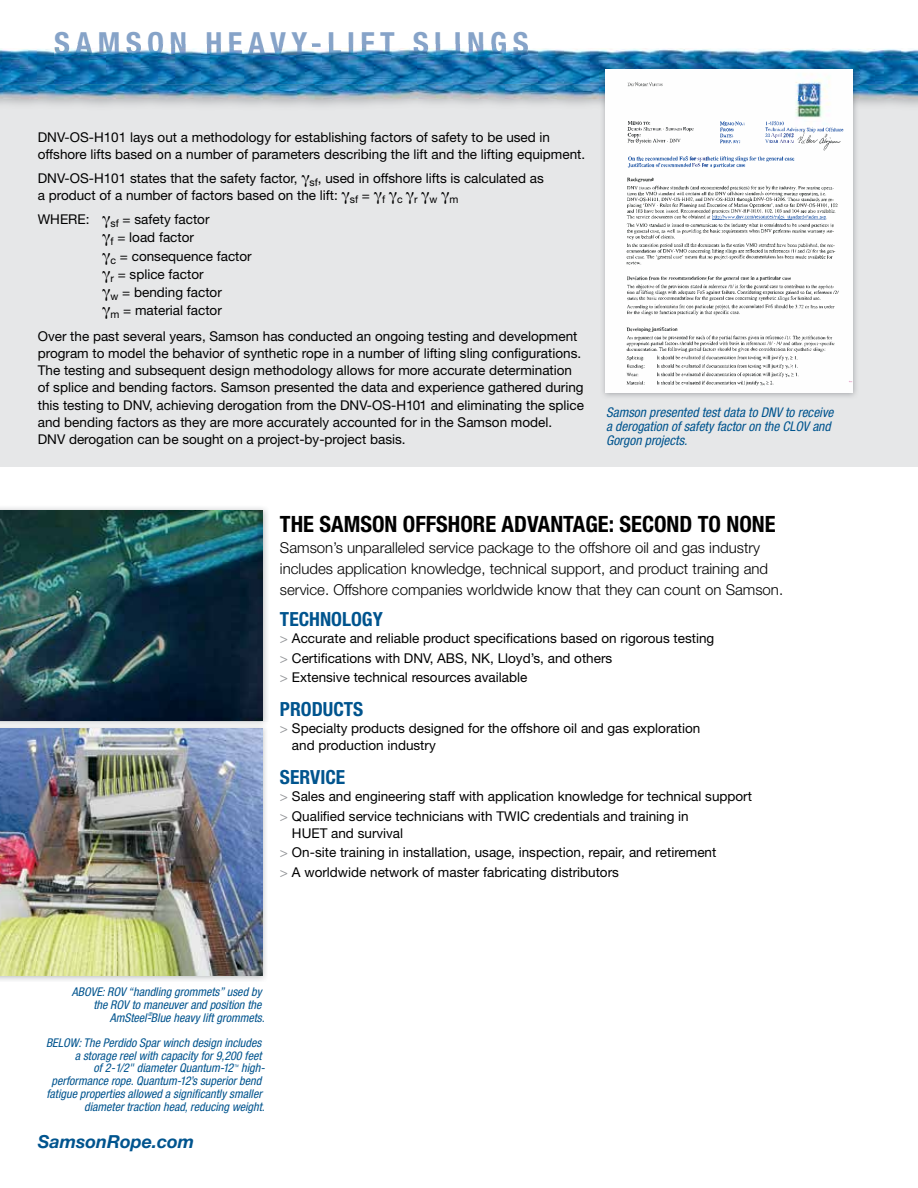
<style>
.page{position:relative;width:918px;height:1188px;background:#fff}
.page>*{position:absolute;margin:0;border:0;box-sizing:border-box;transform-origin:0 0}
.t1{font:700 condensed 30.45px "Helvetica Neue";letter-spacing:.18em;color:#86a3c8}
.t2{font:700 condensed 22.5px "Helvetica Neue";color:#000}
.t3{font:700 condensed 19.5px "Helvetica Neue";color:#00548e}
.t4{font:italic 700 18px "Helvetica Neue";color:#00548e}
.t5{font:300 15px/21px "Helvetica Neue";color:#000}
.t6{font:13.5px/17.2px "Helvetica Neue";color:#000}
.t7{font:italic condensed 13.35px/14.2px "Helvetica Neue";color:#00548e}
.t8{font:italic condensed 12px/12.8px "Helvetica Neue";color:#00548e;text-align:right}
.t9{font:italic condensed 5.55px "Helvetica Neue";color:#00548e}
.s1{font-family:"Times";font-size:16.5px}
.s2{color:#939598}
</style>
<div class="page">
<img style="left:0;top:507px;width:267px;height:474px">
<img style="left:0;top:729px;width:262px;height:247px">
<div style="left:0;top:84px;width:918px;height:382px;background:#e6e7e8"></div>
<img style="left:0;top:723px;width:267px;height:4px">
<img style="left:0;top:511px;width:263px;height:210px">
<img style="left:0;top:47px;width:918px;height:37px">
<img style="left:55px;top:45px;width:473px;height:4px">
<img style="left:55px;top:49px;width:473px;height:5px">
<img style="left:0;top:84px;width:918px;height:15px">
<img style="left:600px;top:63px;width:259px;height:334px">
<div style="left:606px;top:69px;width:247px;height:324px;background:#fefefe"></div>
<img style="left:628px;top:82px;width:34px;height:4px">
<img style="left:627px;top:121px;width:66px;height:23px">
<img style="left:627px;top:156px;width:167px;height:13px">
<svg style="left:798px;top:95px;width:6px;height:6px"></svg>
<img style="left:797px;top:143px;width:44px;height:7px">
<img style="left:626px;top:276px;width:213px;height:109px">
<img style="left:627px;top:178px;width:211px;height:87px">
<img style="left:720px;top:120px;width:123px;height:23px">
<h1 class="t1" style="left:54px;top:25px;width:476px">SAMSON HEAVY-LIFT SLINGS</h1>
<p class="t6" style="left:38px;top:128px;width:549px">DNV-OS-H101 lays out a methodology for establishing factors of safety to be used in offshore lifts based on a number of parameters describing the lift and the lifting equipment.</p>
<p class="t6" style="left:38px;top:169px;width:507px">DNV-OS-H101 states that the safety factor, <span class="s1">γ</span><sub>sf</sub>, used in offshore lifts is calculated as a product of a number of factors based on the lift: <span class="s1">γ</span><sub>sf</sub> = <span class="s1">γ</span><sub>f</sub> <span class="s1">γ</span><sub>c</sub> <span class="s1">γ</span><sub>r</sub> <span class="s1">γ</span><sub>w</sub> <span class="s1">γ</span><sub>m</sub></p>
<p class="t6" style="left:102px;top:210px;width:151px;line-height:18.3px;text-indent:-64px">WHERE: <span class="s1">γ</span><sub>sf</sub> = safety factor<br><span class="s1">γ</span><sub>f</sub> = load factor<br><span class="s1">γ</span><sub>c</sub> = consequence factor <span class="s1">γ</span><sub>r</sub> = splice factor<br><span class="s1">γ</span><sub>w</sub> = bending factor<br><span class="s1">γ</span><sub>m</sub> = material factor</p>
<p class="t6" style="left:38px;top:327px;width:548px">Over the past several years, Samson has conducted an ongoing testing and development program to model the behavior of synthetic rope in a number of lifting sling configurations.<br>The testing and subsequent design methodology allows for more accurate determination of splice and bending factors. Samson presented the data and experience gathered during this testing to DNV, achieving derogation from the DNV-OS-H101 and eliminating the splice and bending factors as they are more accurately accounted for in the Samson model.<br>DNV derogation can be sought on a project-by-project basis.</p>
<p class="t7" style="left:606px;top:405px;width:229px">Samson presented test data to DNV to receive a derogation of safety factor on the CLOV and<br>Gorgon projects.</p>
<h2 class="t2" style="left:280px;top:510px;width:497px">THE SAMSON OFFSHORE ADVANTAGE: SECOND TO NONE</h2>
<p class="t5" style="left:280px;top:536px;width:505px">Samson’s unparalleled service package to the offshore oil and gas industry includes application knowledge, technical support, and product training and service. Offshore companies worldwide know that they can count on Samson.</p>
<h3 class="t3" style="left:280px;top:607px;width:104px">TECHNOLOGY</h3>
<p class="t6" style="left:280px;top:629px;width:436px;line-height:19.4px"><span class="s2">&gt;</span> Accurate and reliable product specifications based on rigorous testing <span class="s2">&gt;</span> Certifications with DNV, ABS, NK, Lloyd’s, and others<br><span class="s2">&gt;</span> Extensive technical resources available</p>
<h3 class="t3" style="left:280px;top:697px;width:85px">PRODUCTS</h3>
<p class="t6" style="left:292px;top:719px;width:410px;text-indent:-12px"><span class="s2">&gt;</span> Specialty products designed for the offshore oil and gas exploration and production industry</p>
<h3 class="t3" style="left:280px;top:765px;width:67px">SERVICE</h3>
<p class="t6" style="left:280px;top:786px;width:474px;line-height:19.4px"><span class="s2">&gt;</span> Sales and engineering staff with application knowledge for technical support <span class="s2">&gt;</span> Qualified service technicians with TWIC credentials and training in</p>
<p class="t6" style="left:280px;top:823px;width:438px;line-height:19.4px;text-indent:12px">HUET and survival<br><span class="s2">&gt;</span> On-site training in installation, usage, inspection, repair, and retirement <span class="s2">&gt;</span> A worldwide network of master fabricating distributors</p>
<p class="t8" style="left:72px;top:985px;width:194px">ABOVE: ROV “handling grommets” used by the ROV to maneuver and position the<br>AmSteel-Blue heavy lift grommets.</p>
<p class="t9" style="left:148px;top:1011px;width:6px">®</p>
<p class="t8" style="left:46px;top:1036px;width:220px">BELOW: The Perdido Spar winch design includes a storage reel with capacity for 9,200 feet<br>of 2-1/2" diameter Quantum-12 <sup>™</sup> high&shy;performance rope. Quantum-12’s superior bend fatigue properties allowed a significantly smaller diameter traction head, reducing weight.</p>
<h3 class="t4" style="left:38px;top:1131px;width:158px">SamsonRope.com</h3>
</div>
